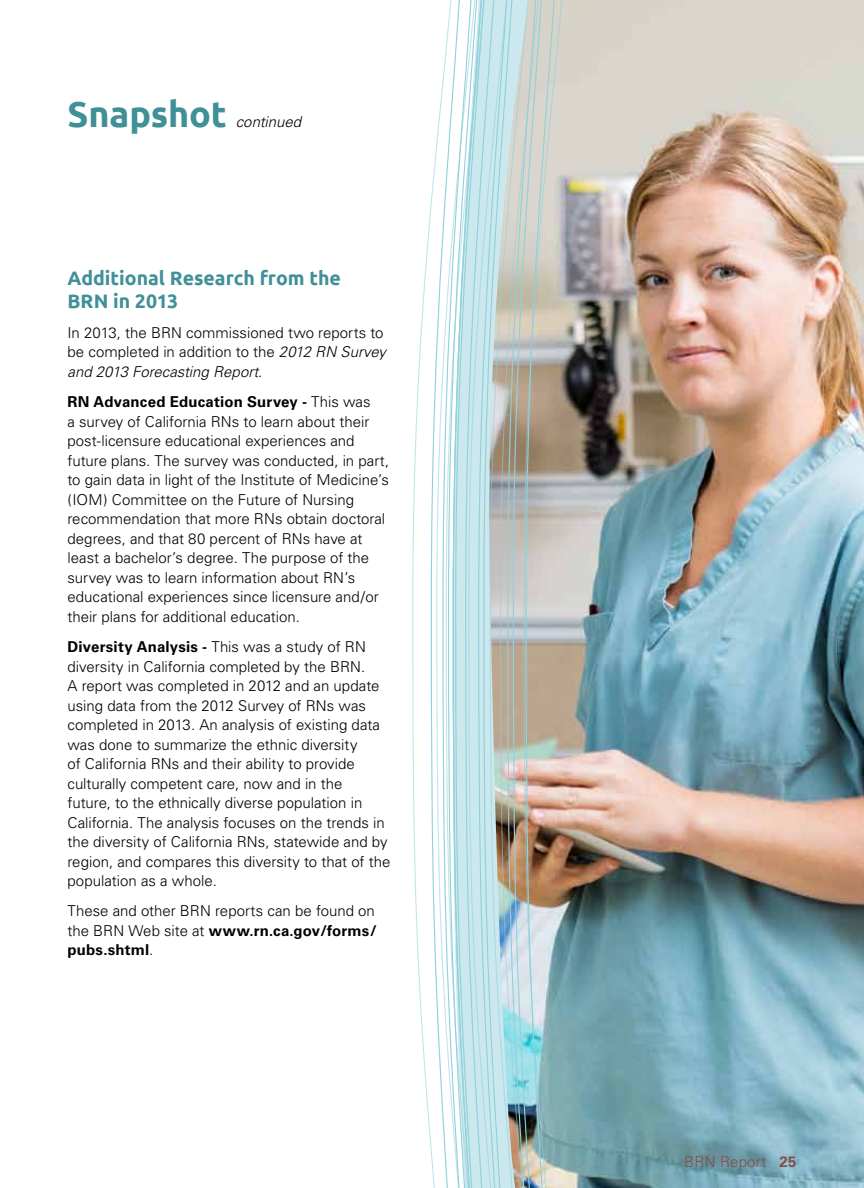
<style>
.page{position:relative;width:864px;height:1188px;background:#fff}
.page>*{position:absolute;margin:0;border:0;box-sizing:border-box;transform-origin:0 0}
.t1{font:700 36px "Ubuntu";letter-spacing:-.005em;color:#409098}
.t2{font:700 19.5px/22.5px "Ubuntu";color:#409098}
.t3{font:300 15px/19.5px "Univers CE";color:#000}
.t4{font:700 15px/30.3px "Univers";letter-spacing:.01em;color:#000}
.t5{font:300 15px "Univers CE";letter-spacing:.015em;color:#874c4c}
.t6{font:italic 300 15px "Univers CE";color:#000}
.s1{font-family:"Univers";font-style:italic}
.s2{font-weight:300;font-style:italic}
.s3{font-family:"Univers CE";font-weight:300}
.s4{font-weight:700}
</style>
<div class="page">
<img style="left:567px;top:0;width:297px;height:1188px">
<img style="left:558px;top:0;width:9px;height:1188px">
<svg style="left:412px;top:213px;width:18px;height:927px"></svg>
<img style="left:430px;top:0;width:128px;height:1188px">
<h1 class="t1" style="left:68px;top:92px;width:161px">Snapshot</h1>
<p class="t6" style="left:236px;top:113px;width:67px">continued</p>
<h2 class="t2" style="left:68px;top:267px;width:275px">Additional Research from the<br>BRN in 2013</h2>
<p class="t3" style="left:68px;top:323px;width:320px">In 2013, the BRN commissioned two reports to be completed in addition to the <span class="s1">2012 RN Survey</span></p>
<p class="t4" style="left:68px;top:357px;width:304px"><span class="s2">and 2013 Forecasting Report</span><span class="s3">.<br></span>RN Advanced Education Survey - <span class="s3">This was</span></p>
<p class="t3" style="left:68px;top:412px;width:323px">a survey of California RNs to learn about their post-licensure educational experiences and future plans. The survey was conducted, in part, to gain data in light of the Institute of Medicine’s (IOM) Committee on the Future of Nursing recommendation that more RNs obtain doctoral degrees, and that 80 percent of RNs have at least a bachelor’s degree. The purpose of the survey was to learn information about RN’s educational experiences since licensure and/or their plans for additional education.</p>
<p class="t4" style="left:68px;top:632px;width:300px">Diversity Analysis - <span class="s3">This was a study of RN</span></p>
<p class="t3" style="left:68px;top:657px;width:324px">diversity in California completed by the BRN.<br>A report was completed in 2012 and an update using data from the 2012 Survey of RNs was completed in 2013. An analysis of existing data was done to summarize the ethnic diversity<br>of California RNs and their ability to provide culturally competent care, now and in the<br>future, to the ethnically diverse population in California. The analysis focuses on the trends in the diversity of California RNs, statewide and by region, and compares this diversity to that of the population as a whole.</p>
<p class="t3" style="left:68px;top:902px;width:309px">These and other BRN reports can be found on</p>
<p class="t4" style="left:68px;top:921px;width:311px;line-height:19.5px"><span class="s3">the BRN Web site at</span> www.rn.ca.gov/forms/ pubs.shtml<span class="s3">.</span></p>
<p class="t5" style="left:684px;top:1153px;width:11px">brn</p>
<p class="t5" style="left:720px;top:1153px;width:78px">Report <span class="s4">25</span></p>
</div>
